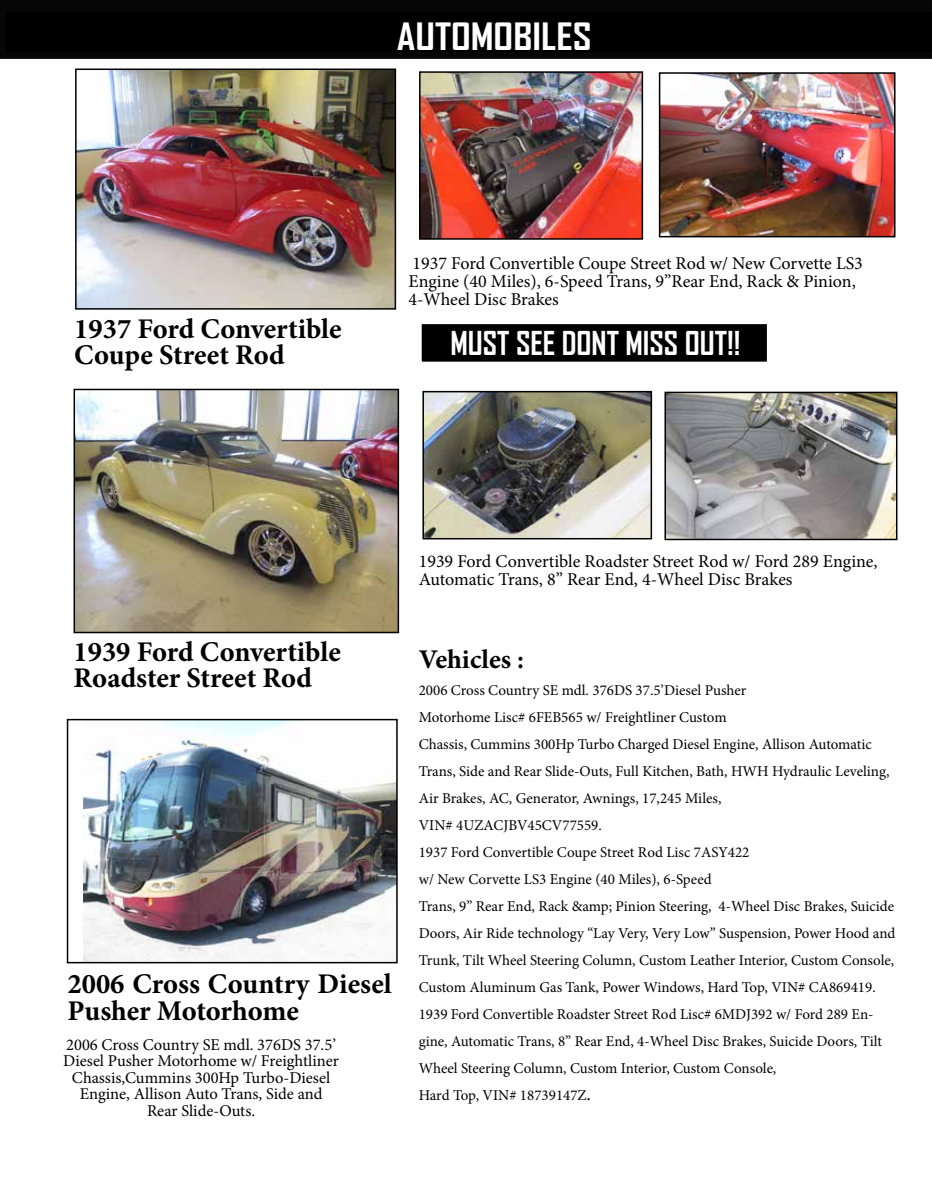
<style>
.page{position:relative;width:932px;height:1202px;background:#fff}
.page>*{position:absolute;margin:0;border:0;box-sizing:border-box;transform-origin:0 0}
.t1{font:700 36px "Agency FB";color:#fff;scale:1.15 1}
.t2{font:700 31.5px "Agency FB";color:#fff}
.t3{font:700 28.5px/25.5px "Minion Pro";letter-spacing:-.005em;color:#000}
.t4{font:700 27px "Minion Pro";color:#000}
.t5{font:18px/18px "Minion Pro";color:#000}
.t6{font:16.5px/16.5px "Minion Pro";color:#000;text-align:center}
.t7{font:15px/27px "Minion Pro";color:#000}
.s1{font-size:19.5px}
</style>
<div class="page">
<div style="left:0;top:0;width:932px;height:59px;background:#060606"></div>
<img style="left:78px;top:71px;width:315px;height:236px">
<div style="left:75px;top:68px;width:321px;height:242px;border:2px solid #000"></div>
<div style="left:420px;top:322px;width:348px;height:41px;background:#000"></div>
<div style="left:418px;top:321px;width:352px;height:43px;border:3px solid #fff"></div>
<div style="left:6px;top:12px;width:926px;height:40px;background:#000"></div>
<img style="left:77px;top:392px;width:319px;height:238px">
<div style="left:74px;top:389px;width:325px;height:244px;border:2px solid #000"></div>
<img style="left:422px;top:74px;width:218px;height:163px">
<div style="left:419px;top:71px;width:224px;height:169px;border:2px solid #000"></div>
<img style="left:84px;top:722px;width:311px;height:238px">
<div style="left:67px;top:719px;width:331px;height:244px;border:2px solid #000"></div>
<img style="left:667px;top:395px;width:227px;height:142px">
<div style="left:664px;top:392px;width:233px;height:148px;border:2px solid #000"></div>
<img style="left:661px;top:75px;width:231px;height:159px">
<div style="left:658px;top:72px;width:237px;height:165px;border:2px solid #000"></div>
<img style="left:425px;top:394px;width:224px;height:142px">
<div style="left:422px;top:391px;width:230px;height:148px;border:2px solid #000"></div>
<h1 class="t1" style="left:397px;top:14px;width:171px">AUTOMOBILES</h1>
<h3 class="t3" style="left:74px;top:316px;width:269px">1937 Ford Convertible<br>Coupe Street Rod</h3>
<p class="t5" style="left:408px;top:254px;width:456px">1937 Ford Convertible Coupe Street Rod w/ New Corvette LS3<br>Engine (40 Miles), 6-Speed Trans, 9”Rear End, Rack &amp; Pinion,<br>4-Wheel Disc Brakes</p>
<h2 class="t2" style="left:450px;top:323px;width:291px">MUST SEE DONT MISS OUT!!</h2>
<h3 class="t3" style="left:74px;top:639px;width:269px">1939 Ford Convertible<br>Roadster Street Rod</h3>
<h3 class="t3" style="left:67px;top:970px;width:325px;line-height:27px">2006 Cross Country Diesel<br>Pusher Motorhome</h3>
<p class="t6" style="left:63px;top:1036px;width:277px">2006 Cross Country SE mdl. 376DS 37.5’ Diesel Pusher Motorhome w/ Freightliner Chassis,Cummins 300Hp Turbo-Diesel Engine, Allison Auto Trans, Side and Rear Slide-Outs.</p>
<p class="t5" style="left:418px;top:552px;width:460px">1939 Ford Convertible Roadster Street Rod w/ Ford 289 Engine,<br>Automatic Trans, 8” Rear End, 4-Wheel Disc Brakes</p>
<h3 class="t4" style="left:418px;top:640px;width:107px">Vehicles :</h3>
<p class="t7" style="left:418px;top:676px;width:478px">2006 Cross Country SE mdl. 376DS 37.5’Diesel Pusher<br>Motorhome Lisc# 6FEB565 w/ Freightliner Custom<br>Chassis, Cummins 300Hp Turbo Charged Diesel Engine, Allison Automatic Trans, Side and Rear Slide-Outs, Full Kitchen, Bath, HWH Hydraulic Leveling, Air Brakes, AC, Generator, Awnings, 17,245 Miles,<br>VIN# 4UZACJBV45CV77559.<br>1937 Ford Convertible Coupe Street Rod Lisc 7ASY422<br>w/ New Corvette LS3 Engine (40 Miles), 6-Speed<br>Trans, 9” Rear End, Rack &amp;amp; Pinion Steering, 4-Wheel Disc Brakes, Suicide Doors, Air Ride technology “Lay Very, Very Low” Suspension, Power Hood and Trunk, Tilt Wheel Steering Column, Custom Leather Interior, Custom Console, Custom Aluminum Gas Tank, Power Windows, Hard Top, VIN# CA869419.<br>1939 Ford Convertible Roadster Street Rod Lisc# 6MDJ392 w/ Ford 289 En&shy;gine, Automatic Trans, 8” Rear End, 4-Wheel Disc Brakes, Suicide Doors, Tilt Wheel Steering Column, Custom Interior, Custom Console,<br>Hard Top, VIN# 18739147Z<span class="s1">.</span></p>
</div>
